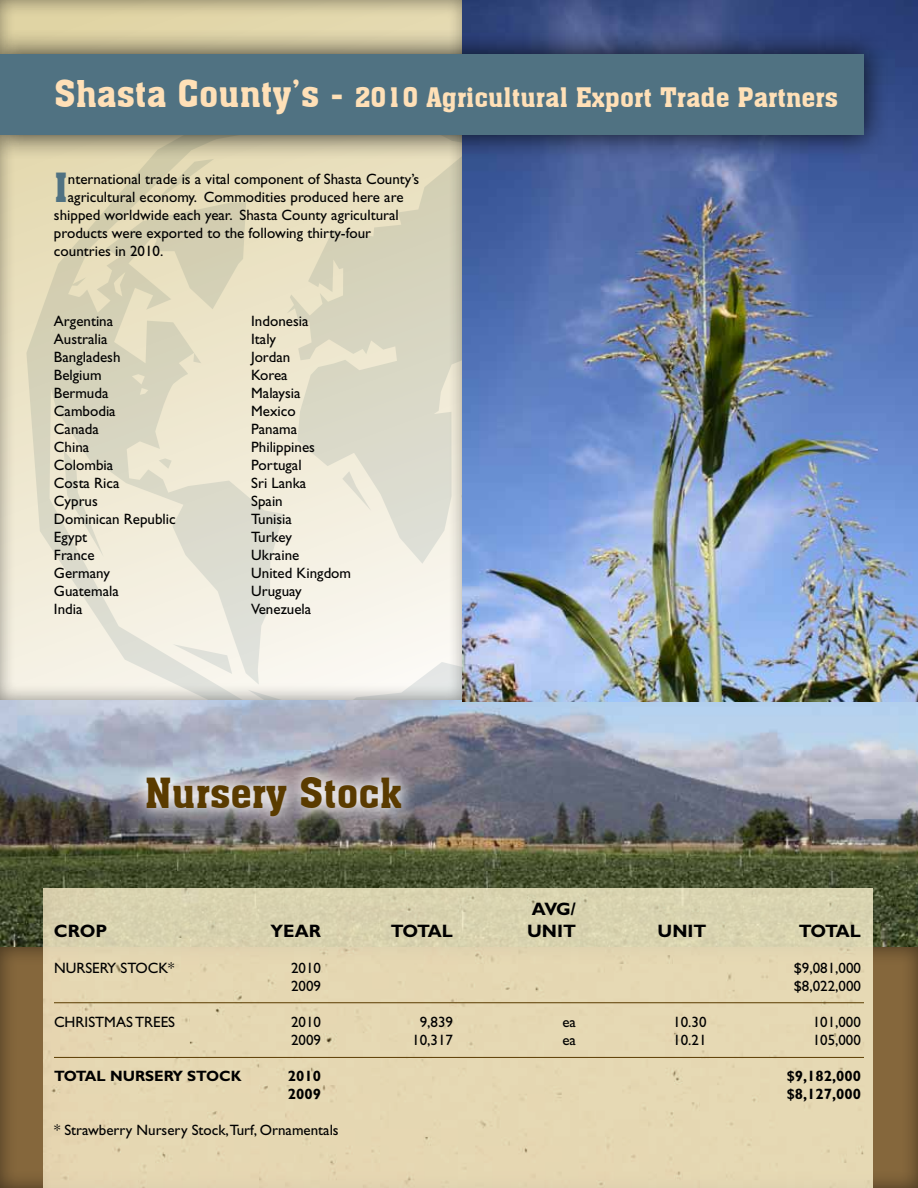
<style>
.page{position:relative;width:918px;height:1188px;background:#fff}
.page>*{position:absolute;margin:0;border:0;box-sizing:border-box;transform-origin:0 0}
.t1{font:40.5px "Aachen BT";color:#5a3b00}
.t2{font:39.15px "Aachen BT";color:#507282}
.t3{font:26.25px "Aachen BT";color:#ffe0b7}
.t4{font:700 18px "Gill Sans";color:#000}
.t5{font:15px/18px "Gill Sans";color:#000}
.t6{font:700 15px "Gill Sans";color:#000}
.s1{font-size:36px}
</style>
<div class="page">
<div style="left:0;top:0;width:466px;height:702px;background:#000;opacity:.5"></div>
<svg style="left:8px;top:159px;width:18px;height:541px;background:#e9e2c8"></svg>
<svg style="left:26px;top:159px;width:24px;height:541px;background:#e6e0c7"></svg>
<svg style="left:50px;top:159px;width:413px;height:541px;background:#ede9d8"></svg>
<svg style="left:287px;top:159px;width:176px;height:405px;background:#dfdcc7"></svg>
<svg style="left:48px;top:202px;width:236px;height:483px;background:#e5e1cb"></svg>
<svg style="left:132px;top:374px;width:16px;height:21px"></svg>
<svg style="left:114px;top:272px;width:11px;height:25px"></svg>
<svg style="left:152px;top:159px;width:62px;height:45px;background:#e0d7b4"></svg>
<svg style="left:64px;top:451px;width:40px;height:106px;background:#e9e4d0"></svg>
<svg style="left:248px;top:650px;width:215px;height:50px"></svg>
<svg style="left:342px;top:471px;width:29px;height:40px"></svg>
<svg style="left:173px;top:644px;width:59px;height:30px;background:#edece4"></svg>
<img style="left:0;top:700px;width:918px;height:246px">
<img style="left:463px;top:0;width:455px;height:702px">
<div style="left:0;top:946px;width:918px;height:242px;background:#000;opacity:.5"></div>
<img style="left:44px;top:888px;width:829px;height:300px">
<div style="left:0;top:26px;width:888px;height:133px;background:#000;opacity:.75"></div>
<div style="left:0;top:54px;width:864px;height:81px;background:#507282"></div>
<svg style="left:126px;top:757px;width:291px;height:75px;background:#a3a2a7"></svg>
<hr style="left:54px;top:1002px;width:810px;height:1px;background:#5a3b00">
<hr style="left:54px;top:1057px;width:810px;height:1px;background:#5a3b00">
<h3 class="t3" style="left:54px;top:80px;width:785px"><span class="s1">Shasta County’s -</span> 2010 Agricultural Export Trade Partners</h3>
<h2 class="t2" style="left:54px;top:163px;width:15px">I</h2>
<p class="t5" style="left:68px;top:170px;width:353px">nternational trade is a vital component of Shasta County’s</p>
<p class="t5" style="left:68px;top:188px;width:337px">agricultural economy. Commodities produced here are</p>
<p class="t5" style="left:54px;top:206px;width:346px">shipped worldwide each year. Shasta County agricultural</p>
<p class="t5" style="left:54px;top:224px;width:319px">products were exported to the following thirty-four</p>
<p class="t5" style="left:54px;top:242px;width:111px">countries in 2010.</p>
<p class="t5" style="left:54px;top:312px;width:123px">Argentina<br>Australia<br>Bangladesh<br>Belgium<br>Bermuda<br>Cambodia<br>Canada<br>China<br>Colombia<br>Costa Rica<br>Cyprus<br>Dominican Republic<br>Egypt<br>France<br>Germany<br>Guatemala<br>India</p>
<p class="t5" style="left:251px;top:312px;width:101px">Indonesia<br>Italy<br>Jordan<br>Korea<br>Malaysia<br>Mexico<br>Panama<br>Philippines<br>Portugal<br>Sri Lanka<br>Spain<br>Tunisia<br>Turkey<br>Ukraine<br>United Kingdom<br>Uruguay<br>Venezuela</p>
<h1 class="t1" style="left:145px;top:767px;width:259px">Nursery Stock</h1>
<p class="t4" style="left:532px;top:898px;width:46px">AVG/</p>
<p class="t4" style="left:54px;top:920px;width:55px">CROP</p>
<p class="t4" style="left:271px;top:920px;width:52px">YEAR</p>
<p class="t4" style="left:391px;top:920px;width:64px">TOTAL</p>
<p class="t4" style="left:527px;top:920px;width:50px">UNIT</p>
<p class="t4" style="left:658px;top:920px;width:50px">UNIT</p>
<p class="t4" style="left:799px;top:920px;width:64px">TOTAL</p>
<p class="t5" style="left:54px;top:959px;width:122px">NURSERY STOCK*</p>
<p class="t5" style="left:291px;top:959px;width:31px">2010</p>
<p class="t5" style="left:794px;top:959px;width:69px">$9,081,000</p>
<p class="t5" style="left:291px;top:977px;width:31px">2009</p>
<p class="t5" style="left:794px;top:977px;width:69px">$8,022,000</p>
<p class="t5" style="left:54px;top:1013px;width:123px">CHRISTMAS TREES</p>
<p class="t5" style="left:291px;top:1013px;width:31px">2010</p>
<p class="t5" style="left:420px;top:1013px;width:35px">9,839</p>
<p class="t5" style="left:562px;top:1013px;width:15px">ea</p>
<p class="t5" style="left:673px;top:1013px;width:35px">10.30</p>
<p class="t5" style="left:813px;top:1013px;width:50px">101,000</p>
<p class="t5" style="left:291px;top:1031px;width:31px">2009</p>
<p class="t5" style="left:412px;top:1031px;width:42px">10,317</p>
<p class="t5" style="left:562px;top:1031px;width:15px">ea</p>
<p class="t5" style="left:673px;top:1031px;width:35px">10.21</p>
<p class="t5" style="left:813px;top:1031px;width:50px">105,000</p>
<p class="t6" style="left:54px;top:1067px;width:189px">TOTAL NURSERY STOCK</p>
<p class="t6" style="left:288px;top:1067px;width:35px">2010</p>
<p class="t6" style="left:787px;top:1067px;width:76px">$9,182,000</p>
<p class="t6" style="left:288px;top:1085px;width:35px">2009</p>
<p class="t6" style="left:787px;top:1085px;width:76px">$8,127,000</p>
<p class="t5" style="left:54px;top:1121px;width:286px">* Strawberry Nursery Stock,Turf, Ornamentals</p>
</div>
